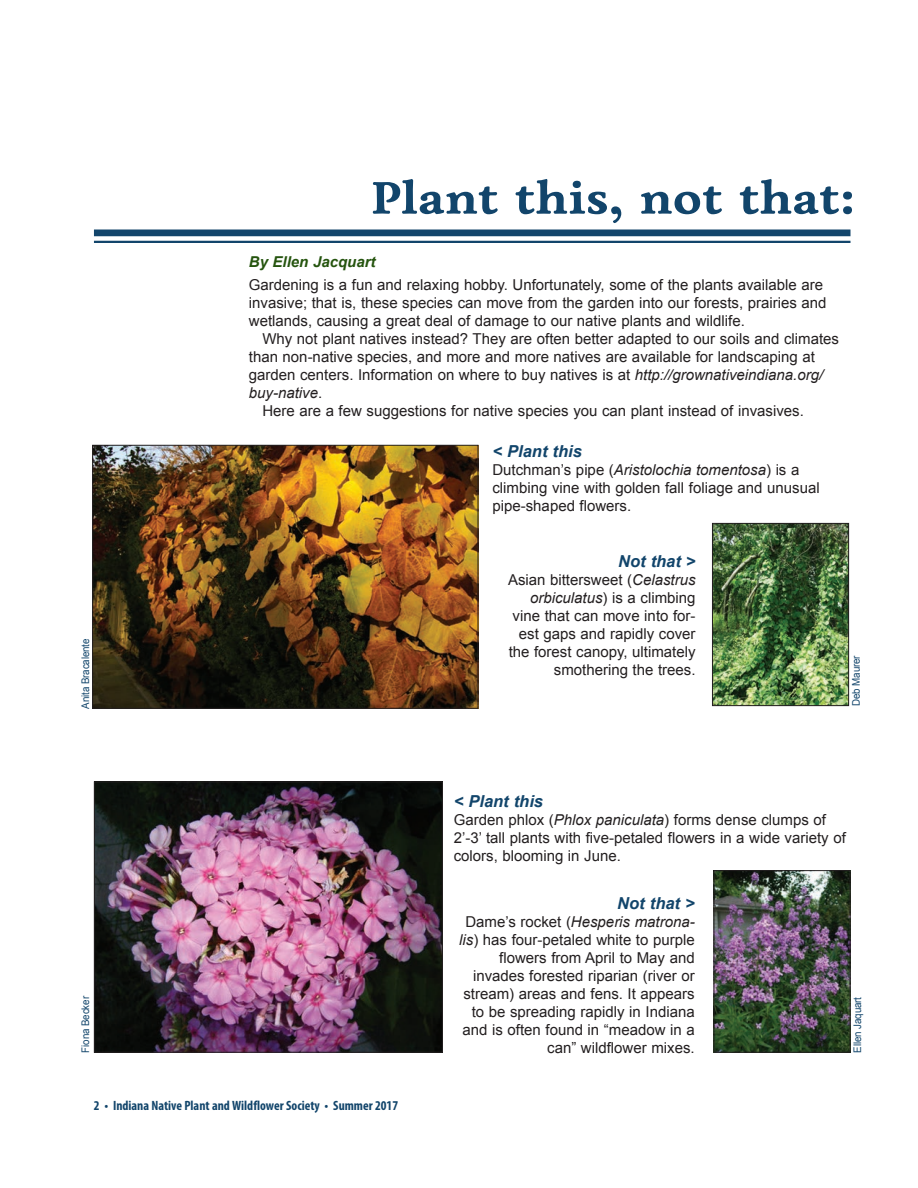
<style>
.page{position:relative;width:918px;height:1188px;background:#fff}
.page>*{position:absolute;margin:0;border:0;box-sizing:border-box;transform-origin:0 0}
._10_Story_Head_Blue{font:700 46.5px "Livory";color:#12456b;scale:1.08 1}
._40_Body1st_BK{font:italic 700 16.5px "Arial";color:#12456b}
._30_By_Author_BL{font:italic 700 16.5px "Arial";color:#12456b}
._40_Body1st_BK-2{font:15px/18px "Arial";color:#231f20}
._50_BodyBasic_BK{font:15px/18px "Arial";color:#231f20}
._31_By_Author_GR{font:italic 700 15px "Arial";color:#25540e}
._90_Footer_left{font:700 condensed 13.5px "Myriad Pro";color:#12456b}
._71__Photo_credit{font:10.5px "Arial";letter-spacing:-.01em;color:#12456b;scale:.93 1}
.s1{font-style:italic}
</style>
<div class="page">
<img style="left:94px;top:447px;width:382px;height:260px">
<div style="left:92px;top:445px;width:386px;height:264px;border:1px solid #231f20"></div>
<img style="left:714px;top:525px;width:133px;height:179px">
<div style="left:712px;top:523px;width:137px;height:183px;border:1px solid #231f20"></div>
<img style="left:716px;top:872px;width:133px;height:179px">
<div style="left:714px;top:870px;width:137px;height:183px;border:1px solid #231f20"></div>
<img style="left:96px;top:784px;width:345px;height:267px">
<div style="left:94px;top:782px;width:349px;height:271px;border:1px solid #231f20"></div>
<div style="left:94px;top:230px;width:756px;height:6px;background:#12456b"></div>
<hr style="left:94px;top:241px;width:756px;height:2px;background:#12456b">
<p class="_10_Story_Head_Blue" style="left:371px;top:170px;width:451px">Plant this, not that:</p>
<p class="_71__Photo_credit" style="left:79px;top:709px;width:77px;rotate:-90deg">Anita Bracalente</p>
<p class="_71__Photo_credit" style="left:79px;top:1053px;width:62px;rotate:-90deg">Fiona Becker</p>
<p class="_31_By_Author_GR" style="left:249px;top:252px;width:128px">By Ellen Jacquart</p>
<p class="_40_Body1st_BK-2" style="left:249px;top:276px;width:579px">Gardening is a fun and relaxing hobby. Unfortunately, some of the plants available are invasive; that is, these species can move from the garden into our forests, prairies and wetlands, causing a great deal of damage to our native plants and wildlife.</p>
<p class="_50_BodyBasic_BK" style="left:249px;top:330px;width:592px;text-indent:14px">Why not plant natives instead? They are often better adapted to our soils and climates than non-native species, and more and more natives are available for landscaping at garden centers. Information on where to buy natives is at <span class="s1">http://grownativeindiana.org/ buy-native</span>.</p>
<p class="_50_BodyBasic_BK" style="left:262px;top:402px;width:543px">Here are a few suggestions for native species you can plant instead of invasives.</p>
<p class="_40_Body1st_BK" style="left:492px;top:440px;width:91px">&lt; Plant this</p>
<p class="_40_Body1st_BK-2" style="left:492px;top:461px;width:329px">Dutchman’s pipe (<span class="s1">Aristolochia tomentosa</span>) is a climbing vine with golden fall foliage and unusual pipe-shaped flowers.</p>
<p class="_30_By_Author_BL" style="left:618px;top:550px;width:79px">Not that &gt;</p>
<p class="_40_Body1st_BK-2" style="left:508px;top:570px;width:189px;text-align:right">Asian bittersweet (<span class="s1">Celastrus orbiculatus</span>) is a climbing vine that can move into for&shy;est gaps and rapidly cover the forest canopy, ultimately smothering the trees.</p>
<p class="_71__Photo_credit" style="left:849px;top:706px;width:56px;rotate:-90deg">Deb Maurer</p>
<p class="_40_Body1st_BK" style="left:454px;top:791px;width:91px">&lt; Plant this</p>
<p class="_40_Body1st_BK-2" style="left:454px;top:811px;width:394px">Garden phlox (<span class="s1">Phlox paniculata</span>) forms dense clumps of<br>2’-3’ tall plants with five-petaled flowers in a wide variety of colors, blooming in June.</p>
<p class="_30_By_Author_BL" style="left:617px;top:892px;width:79px">Not that &gt;</p>
<p class="_40_Body1st_BK-2" style="left:459px;top:913px;width:237px;text-align:right">Dame’s rocket (<span class="s1">Hesperis matrona&shy;lis</span>) has four-petaled white to purple flowers from April to May and invades forested riparian (river or stream) areas and fens. It appears to be spreading rapidly in Indiana and is often found in “meadow in a can” wildflower mixes.</p>
<p class="_71__Photo_credit" style="left:851px;top:1053px;width:62px;rotate:-90deg">Ellen Jaquart</p>
<p class="_90_Footer_left" style="left:94px;top:1097px;width:306px">2 • Indiana Native Plant and Wildflower Society • Summer 2017</p>
</div>
